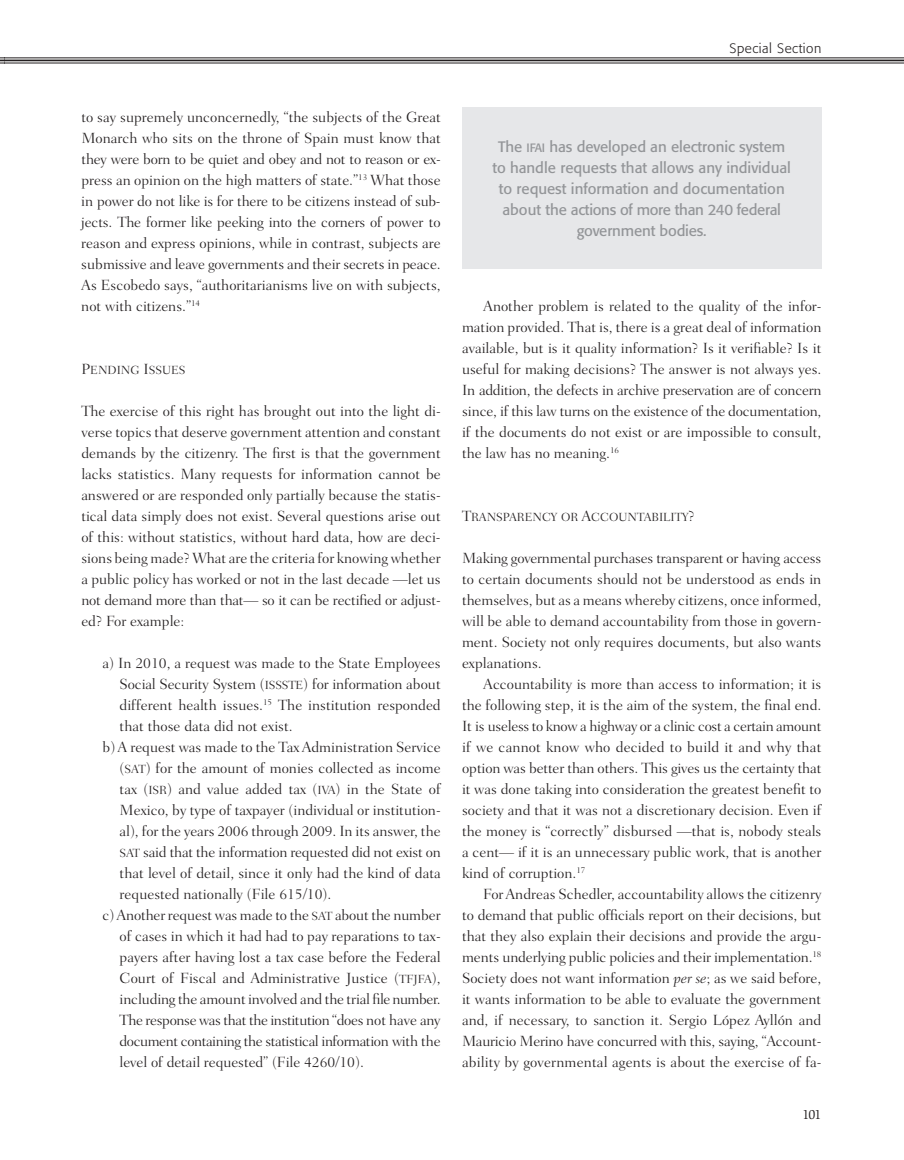
<style>
.page{position:relative;width:904px;height:1160px;background:#fff}
.page>*{position:absolute;margin:0;border:0;box-sizing:border-box;transform-origin:0 0}
.t1{font:300 15px/21px "Fairfield LH";color:#231f20;text-align:justify}
.t2{font:15px/21px "Formata";color:#939598;text-align:center}
.t3{font:300 15px "Fairfield LH";letter-spacing:-.03em;color:#231f20}
.t4{font:300 15px "Fairfield LH";letter-spacing:-.025em;color:#231f20}
.t5{font:300 13.5px "Formata";letter-spacing:.04em;color:#231f20}
.t6{font:13.5px "Slimbach";color:#231f20}
.t7{font:12px "Fairfield LH Light SC800";color:#231f20}
.s1{font-size:15px}
.s2{font-family:"Fairfield LH Light SC800";font-weight:400;font-size:12px}
.s3{font-family:"Formata Regular SC800";font-size:12px}
.s4{font-style:italic}
</style>
<div class="page">
<svg style="left:0;top:57px;width:5px;height:7px"></svg>
<hr style="left:5px;top:57px;width:899px;height:1px;background:#231f20">
<hr style="left:5px;top:60px;width:899px;height:1px;background:#231f20">
<hr style="left:5px;top:63px;width:899px;height:1px;background:#231f20">
<div style="left:462px;top:107px;width:359px;height:161px;background:#e6e7e9"></div>
<p class="t5" style="left:729px;top:40px;width:93px">Special Section</p>
<p class="t1" style="left:81px;top:106px;width:361px">to say supremely unconcernedly, “the subjects of the Great Monarch who sits on the throne of Spain must know that they were born to be quiet and obey and not to reason or ex&shy;press an opinion on the high matters of state.”<sup>13</sup> What those in power do not like is for there to be citizens instead of sub&shy;jects. The former like peeking into the corners of power to reason and express opinions, while in contrast, subjects are submissive and leave governments and their secrets in peace.<br>As Escobedo says, “authoritarianisms live on with subjects, not with citizens.”<sup>14</sup></p>
<p class="t7" style="left:81px;top:363px;width:106px"><span class="s1">P</span>ENDING <span class="s1">I</span>SSUES</p>
<p class="t1" style="left:81px;top:400px;width:361px">The exercise of this right has brought out into the light di&shy;verse topics that deserve government attention and constant demands by the citizenry. The first is that the government lacks statistics. Many requests for information cannot be answered or are responded only partially because the statis&shy;tical data simply does not exist. Several questions arise out of this: without statistics, without hard data, how are deci&shy;sions being made? What are the criteria for knowing whether a public policy has worked or not in the last decade —let us not demand more than that— so it can be rectified or adjust&shy;ed? For example:</p>
<p class="t1" style="left:103px;top:652px;width:339px">a) In 2010, a request was made to the State Employees</p>
<p class="t1" style="left:120px;top:673px;width:323px">Social Security System (<span class="s2">ISSSTE</span>) for information about</p>
<p class="t1" style="left:120px;top:694px;width:323px">different health issues.<sup>15</sup> The institution responded</p>
<p class="t1" style="left:120px;top:715px;width:175px">that those data did not exist.</p>
<p class="t1" style="left:103px;top:736px;width:339px">b) A request was made to the Tax Administration Service</p>
<p class="t1" style="left:120px;top:757px;width:323px">(<span class="s2">SAT</span>) for the amount of monies collected as income</p>
<p class="t1" style="left:120px;top:778px;width:323px">tax (<span class="s2">ISR</span>) and value added tax (<span class="s2">IVA</span>) in the State of</p>
<p class="t1" style="left:120px;top:799px;width:323px">Mexico, by type of taxpayer (individual or institution-</p>
<p class="t1" style="left:120px;top:820px;width:322px">al), for the years 2006 through 2009. In its answer, the</p>
<p class="t1" style="left:120px;top:841px;width:323px"><span class="s2">SAT</span> said that the information requested did not exist on</p>
<p class="t1" style="left:120px;top:862px;width:323px">that level of detail, since it only had the kind of data</p>
<p class="t1" style="left:120px;top:883px;width:213px">requested nationally (File 615/10).</p>
<p class="t1" style="left:103px;top:904px;width:340px">c) Another request was made to the <span class="s2">SAT</span> about the number</p>
<p class="t1" style="left:120px;top:925px;width:323px">of cases in which it had had to pay reparations to tax-</p>
<p class="t1" style="left:120px;top:946px;width:323px">payers after having lost a tax case before the Federal</p>
<p class="t1" style="left:120px;top:967px;width:323px">Court of Fiscal and Administrative Justice (<span class="s2">TFJFA</span>),</p>
<p class="t1" style="left:120px;top:988px;width:323px">including the amount involved and the trial file number.</p>
<p class="t4" style="left:120px;top:1011px;width:322px">The response was that the institution “does not have any</p>
<p class="t3" style="left:120px;top:1032px;width:323px">document containing the statistical information with the</p>
<p class="t1" style="left:120px;top:1051px;width:246px">level of detail requested” (File 4260/10).</p>
<p class="t2" style="left:492px;top:136px;width:300px">The <span class="s3">ifai</span> has developed an electronic system to handle requests that allows any individual to request information and documentation about the actions of more than 240 federal government bodies.</p>
<p class="t1" style="left:462px;top:295px;width:361px;text-indent:21px">Another problem is related to the quality of the infor&shy;mation provided. That is, there is a great deal of information available, but is it quality information? Is it verifiable? Is it useful for making decisions? The answer is not always yes.<br>In addition, the defects in archive preservation are of concern since, if this law turns on the existence of the documentation, if the documents do not exist or are impossible to consult, the law has no meaning.<sup>16</sup></p>
<p class="t7" style="left:462px;top:510px;width:234px"><span class="s1">T</span>RANSPARENCY OR <span class="s1">A</span>CCOUNTABILITY<span class="s1">?</span></p>
<p class="t1" style="left:462px;top:547px;width:361px">Making governmental purchases transparent or having access to certain documents should not be understood as ends in themselves, but as a means whereby citizens, once informed, will be able to demand accountability from those in govern&shy;ment. Society not only requires documents, but also wants explanations.</p>
<p class="t1" style="left:462px;top:673px;width:361px;text-indent:21px">Accountability is more than access to information; it is the following step, it is the aim of the system, the final end.<br>It is useless to know a highway or a clinic cost a certain amount if we cannot know who decided to build it and why that option was better than others. This gives us the certainty that it was done taking into consideration the greatest benefit to society and that it was not a discretionary decision. Even if the money is “correctly” disbursed —that is, nobody steals a cent— if it is an unnecessary public work, that is another kind of corruption.<sup>17</sup></p>
<p class="t1" style="left:462px;top:883px;width:361px;text-indent:21px">For Andreas Schedler, accountability allows the citizenry to demand that public officials report on their decisions, but that they also explain their decisions and provide the argu&shy;ments underlying public policies and their implementation.<sup>18<br></sup>Society does not want information <span class="s4">per se</span>; as we said before, it wants information to be able to evaluate the government and, if necessary, to sanction it. Sergio López Ayllón and Mauricio Merino have concurred with this, saying, “Account&shy;ability by governmental agents is about the exercise of fa-</p>
<p class="t6" style="left:802px;top:1106px;width:21px">101</p>
</div>
